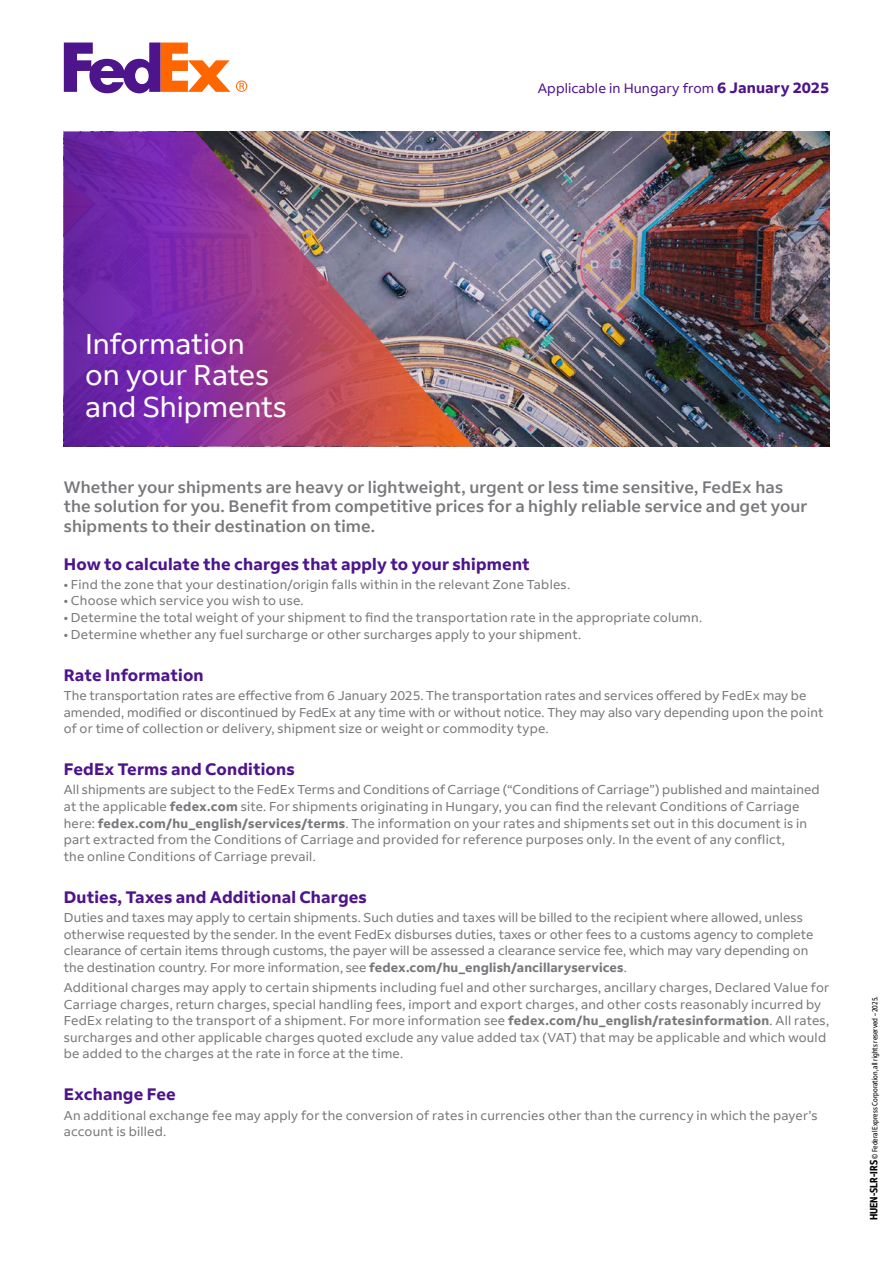
<style>
.page{position:relative;width:893px;height:1263px;background:#fff}
.page>*{position:absolute;margin:0;border:0;box-sizing:border-box;transform-origin:0 0}
.PC22_TITRE_BANDEAU{font:28.5px "Fed Ex Sans";color:#fff}
.PC22_INTRO{font:500 16.5px/19.5px "Fed Ex Sans";letter-spacing:.01em;color:#77787b}
.PC22_TITRE_PARAGRAPHE{font:700 16.5px "Fed Ex Sans";letter-spacing:.01em;color:#4d148c}
.PC22_RATES_APPLICABLE{font:13.5px "Fed Ex Sans";letter-spacing:.005em;color:#4d148c}
.PC22_PARAGRAPHE{font:12.75px/16.5px "Fed Ex Sans";letter-spacing:.01em;color:#77787b}
.PC22_PARA_SANS_ESP{font:12.75px "Fed Ex Sans";letter-spacing:.015em;color:#77787b}
.t1{font:condensed 7.5px "Fed Ex Sans";color:#000}
.s1{font-weight:700;font-size:15px}
.s2{font-weight:700}
.s3{font-weight:700;font-size:10.5px}
</style>
<div class="page">
<svg style="left:236px;top:80px;width:11px;height:12px"></svg>
<svg style="left:64px;top:43px;width:166px;height:50px"></svg>
<img style="left:474px;top:132px;width:355px;height:314px">
<img style="left:64px;top:132px;width:410px;height:314px">
<p class="PC22_RATES_APPLICABLE" style="left:538px;top:80px;width:293px">Applicable in Hungary from <span class="s1">6 January 2025</span></p>
<p class="PC22_TITRE_BANDEAU" style="left:85px;top:327px;width:161px">Information</p>
<p class="PC22_TITRE_BANDEAU" style="left:85px;top:359px;width:186px">on your Rates</p>
<p class="PC22_TITRE_BANDEAU" style="left:85px;top:390px;width:203px">and Shipments</p>
<p class="PC22_INTRO" style="left:64px;top:477px;width:745px">Whether your shipments are heavy or lightweight, urgent or less time sensitive, FedEx has the solution for you. Benefit from competitive prices for a highly reliable service and get your shipments to their destination on time.</p>
<p class="PC22_TITRE_PARAGRAPHE" style="left:64px;top:554px;width:467px">How to calculate the charges that apply to your shipment</p>
<p class="PC22_PARA_SANS_ESP" style="left:64px;top:577px;width:508px">• Find the zone that your destination/origin falls within in the relevant Zone Tables.</p>
<p class="PC22_PARA_SANS_ESP" style="left:64px;top:594px;width:241px">• Choose which service you wish to use.</p>
<p class="PC22_PARA_SANS_ESP" style="left:64px;top:610px;width:640px">• Determine the total weight of your shipment to find the transportation rate in the appropriate column.</p>
<p class="PC22_PARAGRAPHE" style="left:64px;top:626px;width:519px">• Determine whether any fuel surcharge or other surcharges apply to your shipment.</p>
<p class="PC22_TITRE_PARAGRAPHE" style="left:64px;top:665px;width:141px">Rate Information</p>
<p class="PC22_PARAGRAPHE" style="left:64px;top:687px;width:761px">The transportation rates are effective from 6 January 2025. The transportation rates and services offered by FedEx may be amended, modified or discontinued by FedEx at any time with or without notice. They may also vary depending upon the point of or time of collection or delivery, shipment size or weight or commodity type.</p>
<p class="PC22_TITRE_PARAGRAPHE" style="left:64px;top:760px;width:232px">FedEx Terms and Conditions</p>
<p class="PC22_PARAGRAPHE" style="left:64px;top:782px;width:757px">All shipments are subject to the FedEx Terms and Conditions of Carriage (“Conditions of Carriage”) published and maintained at the applicable <span class="s2">fedex.com</span> site. For shipments originating in Hungary, you can find the relevant Conditions of Carriage here: <span class="s2">fedex.com/hu_english/services/terms</span>. The information on your rates and shipments set out in this document is in part extracted from the Conditions of Carriage and provided for reference purposes only. In the event of any conflict,<br>the online Conditions of Carriage prevail.</p>
<p class="PC22_TITRE_PARAGRAPHE" style="left:64px;top:887px;width:305px">Duties, Taxes and Additional Charges</p>
<p class="PC22_PARAGRAPHE" style="left:64px;top:909px;width:751px">Duties and taxes may apply to certain shipments. Such duties and taxes will be billed to the recipient where allowed, unless otherwise requested by the sender. In the event FedEx disburses duties, taxes or other fees to a customs agency to complete clearance of certain items through customs, the payer will be assessed a clearance service fee, which may vary depending on the destination country. For more information, see <span class="s2">fedex.com/hu_english/ancillaryservices</span>.</p>
<p class="PC22_PARAGRAPHE" style="left:64px;top:979px;width:767px">Additional charges may apply to certain shipments including fuel and other surcharges, ancillary charges, Declared Value for</p>
<p class="PC22_PARAGRAPHE" style="left:64px;top:996px;width:759px">Carriage charges, return charges, special handling fees, import and export charges, and other costs reasonably incurred by</p>
<p class="PC22_PARAGRAPHE" style="left:64px;top:1012px;width:767px">FedEx relating to the transport of a shipment. For more information see <span class="s2">fedex.com/hu_english/ratesinformation</span>. All rates, surcharges and other applicable charges quoted exclude any value added tax (VAT) that may be applicable and which would be added to the charges at the rate in force at the time.</p>
<p class="PC22_TITRE_PARAGRAPHE" style="left:64px;top:1085px;width:114px">Exchange Fee</p>
<p class="PC22_PARAGRAPHE" style="left:64px;top:1107px;width:755px">An additional exchange fee may apply for the conversion of rates in currencies other than the currency in which the payer’s account is billed.</p>
<p class="t1" style="left:870px;top:1220px;width:226px;rotate:-90deg"><span class="s3">HUEN-SLR-IRS</span> © Federal Express Corporation, all rights reserved – 2025.</p>
</div>
